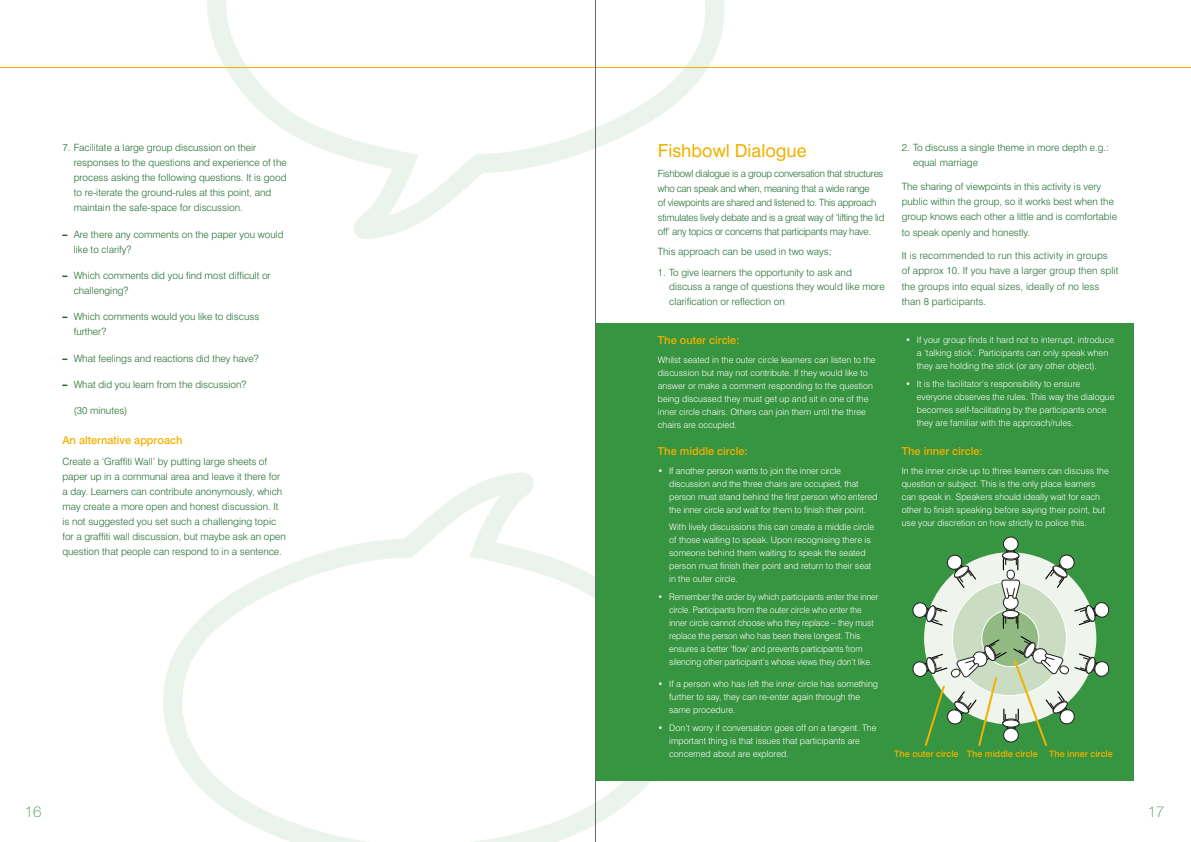
<style>
.page{position:relative;width:1191px;height:842px;background:#fff}
.page>*{position:absolute;margin:0;border:0;box-sizing:border-box;transform-origin:0 0}
.t1{font:18px "Swiss 721 BT";color:#f1b100}
.t2{font:100 15px "Helvetica Neue";color:#379440}
.t3{font:500 11px "Swiss 721 BT";color:#f1b100}
.t4{font:300 10px/15px "Swiss 721 BT";color:#1f6c2c}
.t5{font:300 10px/14.5px "Swiss 721 BT";letter-spacing:-.025em;color:#1f6c2c}
.t6{font:300 9px/13px "Swiss 721 BT";color:#fff}
.t7{font:300 9px/13px "Swiss 721 BT";color:#fff;scale:.96 1}
.t8{font:500 9px "Swiss 721 BT";color:#f1b100}
.s1{font-weight:900}
</style>
<div class="page">
<svg style="left:163px;top:472px;width:487px;height:370px"></svg>
<svg style="left:207px;top:0;width:517px;height:239px"></svg>
<hr style="left:0;top:67px;width:1191px;height:1px;background:#f1b100">
<div style="left:595px;top:323px;width:539px;height:458px;background:#379440"></div>
<div style="left:924px;top:552px;width:172px;height:172px;background:#eff4ec;border-radius:50%"></div>
<div style="left:952px;top:582px;width:114px;height:114px;background:#caddc2;border-radius:50%"></div>
<div style="left:982px;top:610px;width:56px;height:57px;background:#91ba83;border-radius:50%"></div>
<div style="left:1007px;top:570px;width:7px;height:9px;background:#fff;border-radius:50%"></div>
<div style="left:1006px;top:570px;width:8px;height:9px;border:1px solid #241f21;border-radius:50%"></div>
<svg style="left:1001px;top:580px;width:19px;height:49px"></svg>
<div style="left:1003px;top:537px;width:15px;height:14px;background:#fff;border-radius:50%"></div>
<div style="left:1003px;top:537px;width:15px;height:14px;border:1px solid #241f21;border-radius:50%"></div>
<svg style="left:1013px;top:545px;width:5px;height:25px"></svg>
<svg style="left:1002px;top:545px;width:5px;height:25px"></svg>
<div style="left:1002px;top:552px;width:17px;height:8px;border:1px solid #241f21;border-radius:50%"></div>
<div style="left:1002px;top:552px;width:17px;height:7px;background:#fff;border-radius:50%"></div>
<div style="left:1002px;top:552px;width:17px;height:7px;border:1px solid #241f21;border-radius:50%"></div>
<svg style="left:945px;top:554px;width:31px;height:34px"></svg>
<svg style="left:912px;top:602px;width:35px;height:24px"></svg>
<svg style="left:1074px;top:601px;width:36px;height:24px"></svg>
<svg style="left:1045px;top:554px;width:30px;height:34px"></svg>
<svg style="left:912px;top:636px;width:197px;height:110px"></svg>
<hr style="left:595px;top:0;width:1px;height:842px;background:#68676c">
<p class="t4" style="left:74px;top:140px;width:214px;text-indent:-11px">7. Facilitate a large group discussion on their responses to the questions and experience of the process asking the following questions. It is good to re-iterate the ground-rules at this point, and maintain the safe-space for discussion.</p>
<p class="t4" style="left:74px;top:226px;width:211px;text-indent:-11px"><span class="s1">–</span> Are there any comments on the paper you would like to clarify?</p>
<p class="t4" style="left:74px;top:268px;width:198px;text-indent:-11px"><span class="s1">–</span> Which comments did you find most difficult or challenging?</p>
<p class="t4" style="left:74px;top:309px;width:187px;text-indent:-11px"><span class="s1">–</span> Which comments would you like to discuss further?</p>
<p class="t4" style="left:62px;top:350px;width:198px"><span class="s1">–</span> What feelings and reactions did they have?</p>
<p class="t4" style="left:62px;top:377px;width:186px"><span class="s1">–</span> What did you learn from the discussion?</p>
<p class="t4" style="left:74px;top:403px;width:55px">(30 minutes)</p>
<p class="t3" style="left:62px;top:434px;width:122px">An alternative approach</p>
<p class="t4" style="left:62px;top:454px;width:225px">Create a ‘Graffiti Wall’ by putting large sheets of paper up in a communal area and leave it there for a day. Learners can contribute anonymously, which may create a more open and honest discussion. It is not suggested you set such a challenging topic for a graffiti wall discussion, but maybe ask an open question that people can respond to in a sentence.</p>
<h1 class="t1" style="left:658px;top:140px;width:150px">Fishbowl Dialogue</h1>
<p class="t5" style="left:658px;top:166px;width:228px">Fishbowl dialogue is a group conversation that structures who can speak and when, meaning that a wide range<br>of viewpoints are shared and listened to. This approach stimulates lively debate and is a great way of ‘lifting the lid off’ any topics or concerns that participants may have.</p>
<p class="t4" style="left:658px;top:244px;width:175px">This approach can be used in two ways;</p>
<p class="t4" style="left:669px;top:265px;width:217px;line-height:14.5px;text-indent:-11px">1. To give learners the opportunity to ask and discuss a range of questions they would like more clarification or reflection on</p>
<p class="t4" style="left:913px;top:140px;width:198px;text-indent:-11px">2. To discuss a single theme in more depth e.g.: equal marriage</p>
<p class="t4" style="left:901px;top:179px;width:217px">The sharing of viewpoints in this activity is very public within the group, so it works best when the group knows each other a little and is comfortable to speak openly and honestly.</p>
<p class="t4" style="left:901px;top:248px;width:218px">It is recommended to run this activity in groups of approx 10. If you have a larger group then split the groups into equal sizes, ideally of no less than 8 participants.</p>
<p class="t3" style="left:658px;top:334px;width:83px">The outer circle:</p>
<p class="t6" style="left:658px;top:353px;width:219px">Whilst seated in the outer circle learners can listen to the discussion but may not contribute. If they would like to answer or make a comment responding to the question being discussed they must get up and sit in one of the inner circle chairs. Others can join them until the three chairs are occupied.</p>
<p class="t6" style="left:669px;top:464px;width:210px;text-indent:-11px">• If another person wants to join the inner circle discussion and the three chairs are occupied, that person must stand behind the first person who entered the inner circle and wait for them to finish their point.</p>
<p class="t6" style="left:669px;top:521px;width:206px">With lively discussions this can create a middle circle of those waiting to speak. Upon recognising there is someone behind them waiting to speak the seated person must finish their point and return to their seat in the outer circle.</p>
<p class="t7" style="left:669px;top:591px;width:219px;text-indent:-11px">• Remember the order by which participants enter the inner circle. Participants from the outer circle who enter the inner circle cannot choose who they replace – they must replace the person who has been there longest. This ensures a better ‘flow’ and prevents participants from silencing other participant’s whose views they don’t like.</p>
<p class="t6" style="left:669px;top:678px;width:210px;text-indent:-11px">• If a person who has left the inner circle has something further to say, they can re-enter again through the same procedure.</p>
<p class="t6" style="left:669px;top:722px;width:209px;text-indent:-11px">• Don’t worry if conversation goes off on a tangent. The important thing is that issues that participants are concerned about are explored.</p>
<p class="t3" style="left:658px;top:444px;width:91px">The middle circle:</p>
<p class="t6" style="left:917px;top:334px;width:199px;text-indent:-11px">• If your group finds it hard not to interrupt, introduce a ‘talking stick’. Participants can only speak when they are holding the stick (or any other object).</p>
<p class="t6" style="left:917px;top:377px;width:199px;text-indent:-11px">• It is the facilitator’s responsibility to ensure everyone observes the rules. This way the dialogue becomes self-facilitating by the participants once they are familiar with the approach/rules.</p>
<p class="t3" style="left:901px;top:444px;width:83px">The inner circle:</p>
<p class="t6" style="left:901px;top:464px;width:209px">In the inner circle up to three learners can discuss the question or subject. This is the only place learners can speak in. Speakers should ideally wait for each other to finish speaking before saying their point, but use your discretion on how strictly to police this.</p>
<p class="t8" style="left:894px;top:748px;width:66px">The outer circle</p>
<p class="t8" style="left:967px;top:748px;width:72px">The middle circle</p>
<p class="t8" style="left:1049px;top:748px;width:65px">The inner circle</p>
<h2 class="t2" style="left:25px;top:803px;width:18px">16</h2>
<h2 class="t2" style="left:1147px;top:803px;width:18px">17</h2>
</div>
